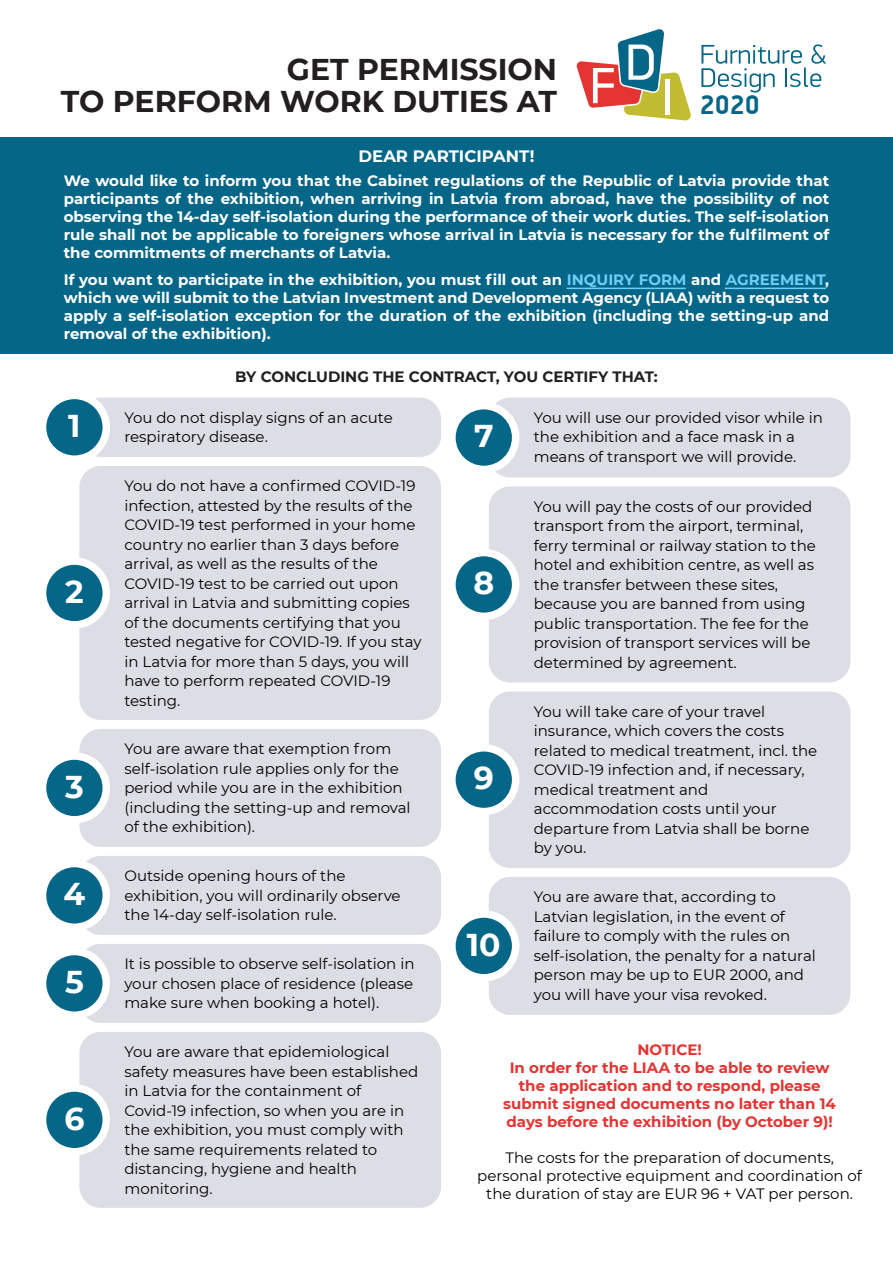
<style>
.page{position:relative;width:893px;height:1263px;background:#fff}
.page>*{position:absolute;margin:0;border:0;box-sizing:border-box;transform-origin:0 0}
.t1{font:700 31.5px "Montserrat";color:#fff}
.t2{font:700 30px/31.5px "Montserrat";color:#231f20;text-align:right}
.t3{font:700 26.7px "PF Din Display Pro";color:#066688}
.t4{font:700 16.5px "Montserrat";color:#fff}
.t5{font:15px/19.5px "Montserrat";color:#000}
.t6{font:700 15px/18px "Montserrat";color:#fff;text-align:justify}
.t7{font:700 15px/18px "Montserrat";color:#e53331;text-align:center}
.t8{font:700 15px "Montserrat";color:#231f20}
.s1{color:#6dcff6}
</style>
<div class="page">
<div style="left:0;top:137px;width:893px;height:216px;background:#066688"></div>
<div style="left:79px;top:466px;width:362px;height:254px;background:#dddde6;border-radius:21px"></div>
<div style="left:43px;top:561px;width:63px;height:64px;background:#066688;border-radius:50%"></div>
<div style="left:39px;top:557px;width:71px;height:72px;border:8px solid #fff;border-radius:50%"></div>
<div style="left:79px;top:729px;width:362px;height:118px;background:#dddde6;border-radius:21px"></div>
<div style="left:43px;top:756px;width:63px;height:64px;background:#066688;border-radius:50%"></div>
<div style="left:39px;top:752px;width:71px;height:71px;border:8px solid #fff;border-radius:50%"></div>
<div style="left:79px;top:944px;width:362px;height:79px;background:#dddde6;border-radius:21px"></div>
<div style="left:43px;top:951px;width:63px;height:64px;background:#066688;border-radius:50%"></div>
<div style="left:39px;top:948px;width:71px;height:71px;border:8px solid #fff;border-radius:50%"></div>
<div style="left:79px;top:856px;width:362px;height:79px;background:#dddde6;border-radius:21px"></div>
<div style="left:43px;top:863px;width:63px;height:64px;background:#066688;border-radius:50%"></div>
<div style="left:39px;top:860px;width:71px;height:71px;border:8px solid #fff;border-radius:50%"></div>
<div style="left:79px;top:398px;width:362px;height:59px;background:#dddde6;border-radius:21px"></div>
<div style="left:43px;top:395px;width:63px;height:64px;background:#066688;border-radius:50%"></div>
<div style="left:39px;top:392px;width:71px;height:71px;border:8px solid #fff;border-radius:50%"></div>
<div style="left:489px;top:398px;width:361px;height:79px;background:#dddde6;border-radius:21px"></div>
<div style="left:452px;top:406px;width:64px;height:63px;background:#066688;border-radius:50%"></div>
<div style="left:448px;top:402px;width:71px;height:71px;border:8px solid #fff;border-radius:50%"></div>
<div style="left:489px;top:486px;width:361px;height:196px;background:#dddde6;border-radius:21px"></div>
<div style="left:452px;top:552px;width:64px;height:64px;background:#066688;border-radius:50%"></div>
<div style="left:448px;top:549px;width:71px;height:71px;border:8px solid #fff;border-radius:50%"></div>
<div style="left:489px;top:691px;width:361px;height:177px;background:#dddde6;border-radius:21px"></div>
<div style="left:452px;top:748px;width:64px;height:63px;background:#066688;border-radius:50%"></div>
<div style="left:448px;top:744px;width:71px;height:71px;border:8px solid #fff;border-radius:50%"></div>
<div style="left:489px;top:877px;width:361px;height:138px;background:#dddde6;border-radius:21px"></div>
<div style="left:452px;top:914px;width:64px;height:64px;background:#066688;border-radius:50%"></div>
<div style="left:448px;top:910px;width:71px;height:71px;border:8px solid #fff;border-radius:50%"></div>
<div style="left:79px;top:1032px;width:362px;height:176px;background:#dddde6;border-radius:21px"></div>
<div style="left:43px;top:1088px;width:63px;height:64px;background:#066688;border-radius:50%"></div>
<div style="left:39px;top:1084px;width:71px;height:71px;border:8px solid #fff;border-radius:50%"></div>
<svg style="left:701px;top:44px;width:125px;height:49px"></svg>
<svg style="left:576px;top:29px;width:115px;height:92px"></svg>
<hr style="left:566px;top:288px;width:120px;height:1px;background:#6dcff6">
<hr style="left:725px;top:288px;width:101px;height:1px;background:#6dcff6">
<h2 class="t2" style="left:61px;top:52px;width:498px">GET PERMISSION<br>TO PERFORM WORK DUTIES AT</h2>
<p class="t4" style="left:359px;top:145px;width:177px">DEAR PARTICIPANT!</p>
<h3 class="t3" style="left:700px;top:89px;width:61px">2020</h3>
<p class="t6" style="left:64px;top:171px;width:767px">We would like to inform you that the Cabinet regulations of the Republic of Latvia provide that participants of the exhibition, when arriving in Latvia from abroad, have the possibility of not observing the 14-day self-isolation during the performance of their work duties. The self-isolation rule shall not be applicable to foreigners whose arrival in Latvia is necessary for the fulfilment of the commitments of merchants of Latvia.</p>
<p class="t6" style="left:64px;top:270px;width:767px">If you want to participate in the exhibition, you must fill out an <span class="s1">INQUIRY FORM</span> and <span class="s1">AGREEMENT</span>, which we will submit to the Latvian Investment and Development Agency (LIAA) with a request to apply a self-isolation exception for the duration of the exhibition (including the setting-up and removal of the exhibition).</p>
<p class="t8" style="left:235px;top:366px;width:424px">BY CONCLUDING THE CONTRACT, YOU CERTIFY THAT:</p>
<h1 class="t1" style="left:68px;top:403px;width:14px">1</h1>
<p class="t5" style="left:124px;top:407px;width:270px">You do not display signs of an acute respiratory disease.</p>
<h1 class="t1" style="left:65px;top:569px;width:20px">2</h1>
<h1 class="t1" style="left:65px;top:764px;width:20px">3</h1>
<h1 class="t1" style="left:64px;top:871px;width:23px">4</h1>
<h1 class="t1" style="left:65px;top:959px;width:20px">5</h1>
<h1 class="t1" style="left:64px;top:1096px;width:22px">6</h1>
<p class="t5" style="left:124px;top:475px;width:299px">You do not have a confirmed COVID-19 infection, attested by the results of the COVID-19 test performed in your home country no earlier than 3 days before arrival, as well as the results of the COVID-19 test to be carried out upon arrival in Latvia and submitting copies of the documents certifying that you tested negative for COVID-19. If you stay in Latvia for more than 5 days, you will have to perform repeated COVID-19 testing.</p>
<p class="t5" style="left:124px;top:738px;width:288px">You are aware that exemption from self-isolation rule applies only for the period while you are in the exhibition (including the setting-up and removal of the exhibition).</p>
<p class="t5" style="left:124px;top:865px;width:278px">Outside opening hours of the exhibition, you will ordinarily observe the 14-day self-isolation rule.</p>
<p class="t5" style="left:124px;top:953px;width:292px;text-align:justify">It is possible to observe self-isolation in your chosen place of residence (please make sure when booking a hotel).</p>
<p class="t5" style="left:124px;top:1041px;width:295px">You are aware that epidemiological safety measures have been established in Latvia for the containment of<br>Covid-19 infection, so when you are in the exhibition, you must comply with the same requirements related to distancing, hygiene and health monitoring.</p>
<h1 class="t1" style="left:474px;top:413px;width:21px">7</h1>
<h1 class="t1" style="left:473px;top:560px;width:22px">8</h1>
<h1 class="t1" style="left:474px;top:755px;width:22px">9</h1>
<h1 class="t1" style="left:467px;top:922px;width:35px">10</h1>
<p class="t5" style="left:534px;top:407px;width:291px">You will use our provided visor while in the exhibition and a face mask in a means of transport we will provide.</p>
<p class="t5" style="left:534px;top:496px;width:284px">You will pay the costs of our provided transport from the airport, terminal, ferry terminal or railway station to the hotel and exhibition centre, as well as the transfer between these sites, because you are banned from using public transportation. The fee for the provision of transport services will be determined by agreement.</p>
<p class="t5" style="left:534px;top:701px;width:285px">You will take care of your travel insurance, which covers the costs related to medical treatment, incl. the<br>COVID-19 infection and, if necessary, medical treatment and accommodation costs until your departure from Latvia shall be borne by you.</p>
<p class="t5" style="left:534px;top:886px;width:284px">You are aware that, according to Latvian legislation, in the event of failure to comply with the rules on self-isolation, the penalty for a natural person may be up to EUR 2000, and you will have your visa revoked.</p>
<p class="t7" style="left:503px;top:1039px;width:334px">NOTICE!<br>In order for the LIAA to be able to review the application and to respond, please submit signed documents no later than 14 days before the exhibition (by October 9)!</p>
<p class="t5" style="left:477px;top:1148px;width:386px;line-height:18px;text-align:center">The costs for the preparation of documents, personal protective equipment and coordination of the duration of stay are EUR 96 + VAT per person.</p>
</div>
